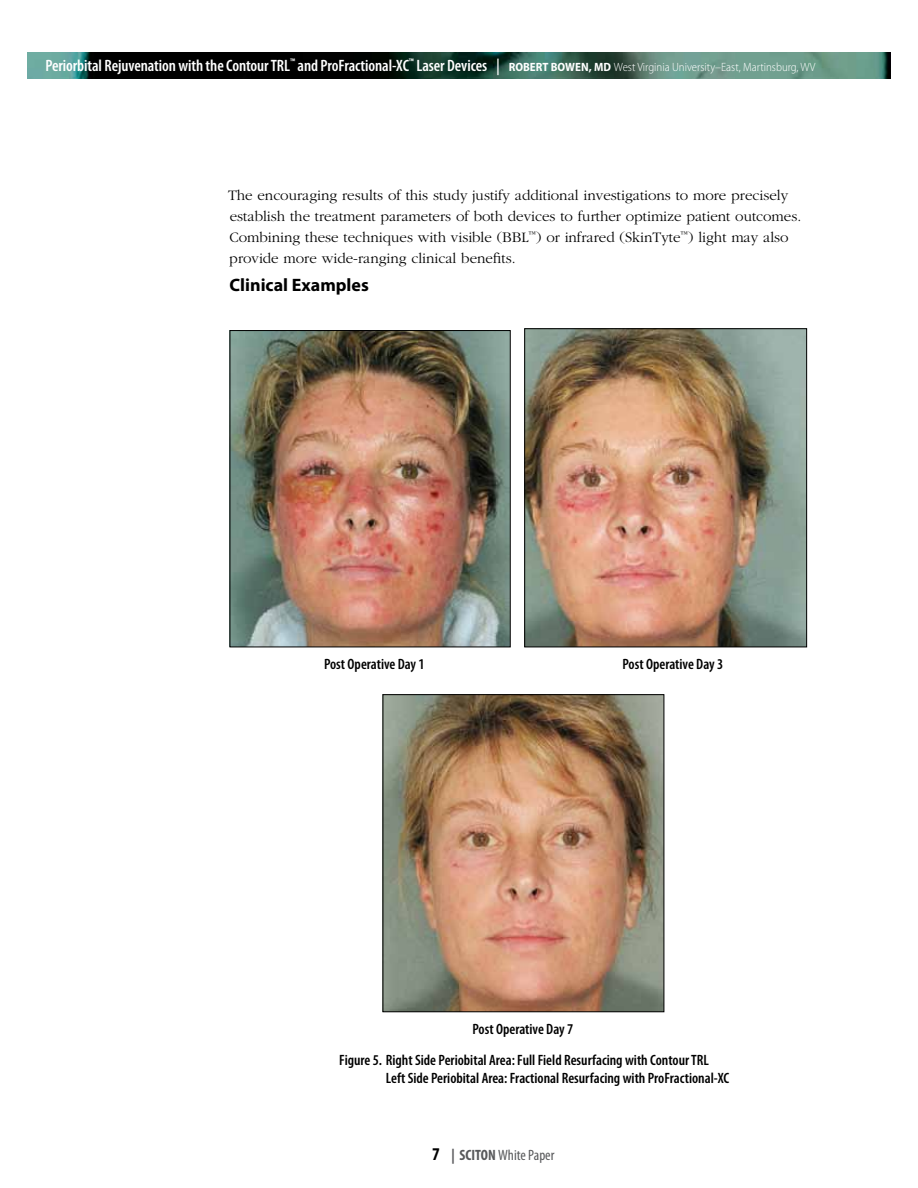
<style>
.page{position:relative;width:918px;height:1188px;background:#fff}
.page>*{position:absolute;margin:0;border:0;box-sizing:border-box;transform-origin:0 0}
.t1{font:700 18px "Myriad Pro";color:#000}
.t2{font:600 condensed 16.5px "Myriad Pro";letter-spacing:-.005em;color:#fff}
.t3{font:300 15px/21px "Garamond";color:#000}
.t4{font:600 condensed 15px/31.5px "Myriad Pro";color:#000;text-align:center}
.t5{font:condensed 15px "Myriad Pro";color:#58595b}
.s1{font-style:italic}
.s2{font-weight:700;font-stretch:semi-condensed;font-size:12px}
.s3{font-weight:300;font-stretch:semi-condensed;font-size:12px}
.s4{font-weight:700;font-size:18px;color:#000}
.s5{font-weight:700}
</style>
<div class="page">
<img style="left:27px;top:53px;width:864px;height:26px">
<img style="left:232px;top:332px;width:277px;height:313px">
<div style="left:230px;top:330px;width:281px;height:317px;border:1px solid #000"></div>
<img style="left:526px;top:330px;width:279px;height:315px">
<div style="left:524px;top:328px;width:283px;height:319px;border:1px solid #000"></div>
<img style="left:385px;top:696px;width:277px;height:314px">
<div style="left:383px;top:694px;width:281px;height:318px;border:1px solid #000"></div>
<p class="t2" style="left:45px;top:55px;width:772px">Periorbital Rejuvenation with the Contour TRL<sup>™</sup> and ProFractional-XC<sup>™</sup> Laser Devices <span class="s1">|</span> <span class="s2">ROBERT BOWEN, MD</span> <span class="s3">West Virginia University–East, Martinsburg, WV</span></p>
<p class="t3" style="left:228px;top:185px;width:575px">The encouraging results of this study justify additional investigations to more precisely establish the treatment parameters of both devices to further optimize patient outcomes.<br>Combining these techniques with visible (BBL<sup>™</sup>) or infrared (SkinTyte<sup>™</sup>) light may also provide more wide-ranging clinical benefits.</p>
<p class="t1" style="left:230px;top:273px;width:141px">Clinical Examples</p>
<p class="t4" style="left:324px;top:648px;width:102px">Post Operative Day 1</p>
<p class="t4" style="left:622px;top:648px;width:102px">Post Operative Day 3</p>
<p class="t4" style="left:339px;top:1013px;width:371px">Post Operative Day 7<br>Figure 5. Right Side Periobital Area: Full Field Resurfacing with Contour TRL</p>
<p class="t4" style="left:386px;top:1062px;width:345px">Left Side Periobital Area: Fractional Resurfacing with ProFractional-XC</p>
<p class="t5" style="left:432px;top:1146px;width:124px"><span class="s4">7</span> <span class="s5">| SCITON</span> White Paper</p>
</div>
